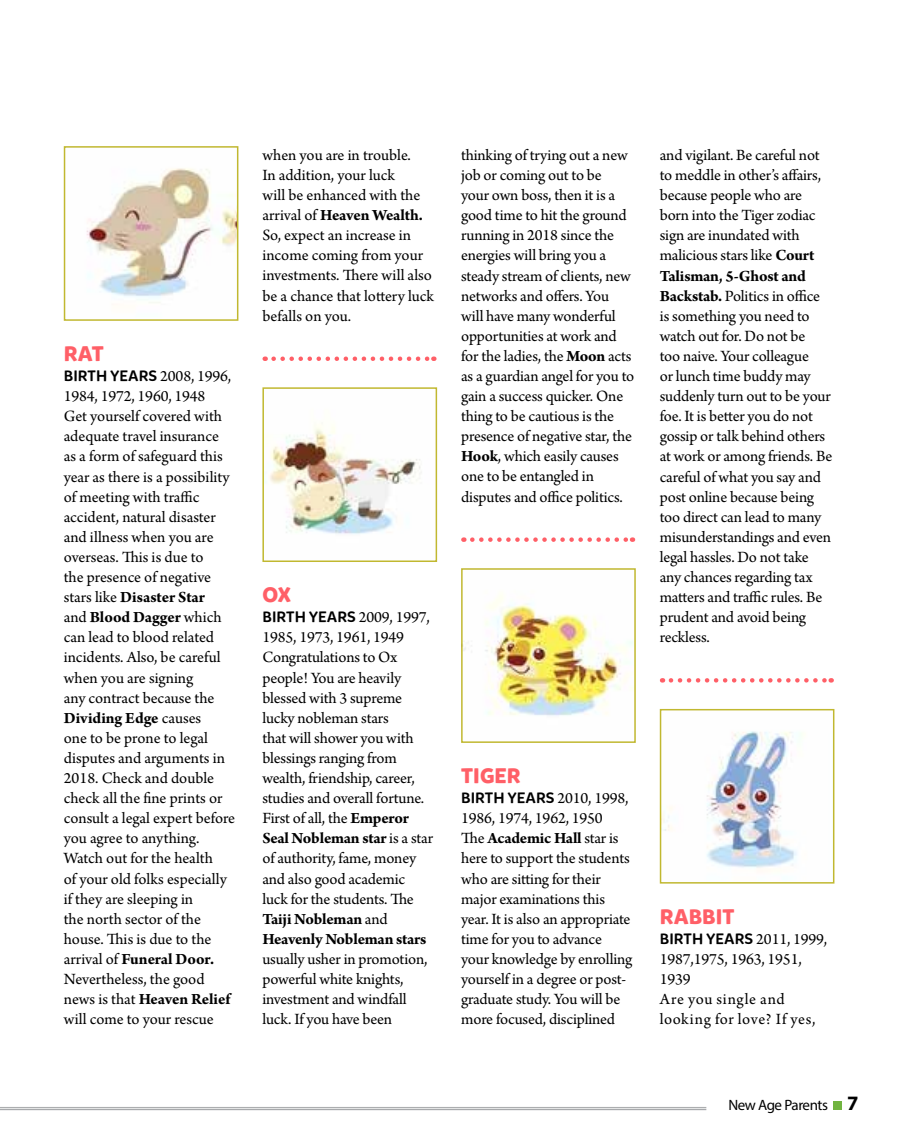
<style>
.page{position:relative;width:918px;height:1134px;background:#fff}
.page>*{position:absolute;margin:0;border:0;box-sizing:border-box;transform-origin:0 0}
.t1{font:700 21px "Mikado";letter-spacing:.005em;color:#ff5f67}
.t2{font:16.5px/20.1px "Arno Pro";letter-spacing:-.01em;color:#000}
.t3{font:16.5px/20.1px "Arno Pro";letter-spacing:.025em;color:#000}
.t4{font:500 15px "Mikado";letter-spacing:.005em;color:#000}
.t5{font:15px "Myriad Pro";letter-spacing:-.03em;color:#000}
.s1{font-family:"Arno Pro";font-weight:400;font-size:16.5px}
.s2{font-weight:700}
.s3{font-weight:700;font-size:20.55px}
</style>
<div class="page">
<img style="left:86px;top:168px;width:149px;height:135px">
<div style="left:64px;top:146px;width:174px;height:175px;border:2px solid #c1b830"></div>
<svg style="left:274px;top:357px;width:160px;height:4px"></svg>
<img style="left:265px;top:423px;width:157px;height:111px">
<div style="left:262px;top:387px;width:175px;height:175px;border:2px solid #c1b830"></div>
<svg style="left:472px;top:537px;width:161px;height:5px"></svg>
<img style="left:464px;top:595px;width:169px;height:121px">
<div style="left:461px;top:568px;width:175px;height:175px;border:2px solid #c1b830"></div>
<svg style="left:671px;top:678px;width:161px;height:5px"></svg>
<img style="left:663px;top:731px;width:134px;height:137px">
<div style="left:660px;top:709px;width:174px;height:175px;border:2px solid #c1b830"></div>
<div style="left:833px;top:1101px;width:9px;height:9px;background:#71b440"></div>
<hr style="left:0;top:1109px;width:706px;height:1px;background:#a7a9ac">
<hr style="left:0;top:1107px;width:706px;height:1px;background:#a7a9ac">
<p class="t1" style="left:64px;top:341px;width:41px">RAT</p>
<p class="t4" style="left:64px;top:367px;width:169px">BIRTH YEARS <span class="s1">2008, 1996,</span></p>
<p class="t2" style="left:64px;top:387px;width:173px">1984, 1972, 1960, 1948<br>Get yourself covered with adequate travel insurance as a form of safeguard this year as there is a possibility of meeting with traffic accident, natural disaster and illness when you are overseas. This is due to<br>the presence of negative stars like <span class="s2">Disaster Star<br></span>and <span class="s2">Blood Dagger</span> which can lead to blood related incidents. Also, be careful when you are signing<br>any contract because the<br><span class="s2">Dividing Edge</span> causes<br>one to be prone to legal disputes and arguments in<br>2018. Check and double check all the fine prints or consult a legal expert before you agree to anything.<br>Watch out for the health<br>of your old folks especially if they are sleeping in<br>the north sector of the house. This is due to the arrival of <span class="s2">Funeral Door.<br></span>Nevertheless, the good news is that <span class="s2">Heaven Relief </span>will come to your rescue</p>
<p class="t2" style="left:262px;top:146px;width:173px">when you are in trouble.<br>In addition, your luck<br>will be enhanced with the arrival of <span class="s2">Heaven Wealth.<br></span>So, expect an increase in income coming from your investments. There will also be a chance that lottery luck befalls on you.</p>
<p class="t1" style="left:263px;top:582px;width:30px">OX</p>
<p class="t4" style="left:263px;top:608px;width:169px">BIRTH YEARS <span class="s1">2009, 1997,</span></p>
<p class="t2" style="left:262px;top:628px;width:172px">1985, 1973, 1961, 1949<br>Congratulations to Ox people! You are heavily blessed with 3 supreme lucky nobleman stars<br>that will shower you with blessings ranging from wealth, friendship, career, studies and overall fortune.<br>First of all, the <span class="s2">Emperor<br>Seal Nobleman star</span> is a star of authority, fame, money and also good academic luck for the students. The<br><span class="s2">Taiji Nobleman</span> and<br><span class="s2">Heavenly Nobleman stars</span></p>
<p class="t2" style="left:262px;top:950px;width:167px">usually usher in promotion, powerful white knights, investment and windfall luck. If you have been</p>
<p class="t2" style="left:461px;top:146px;width:175px">thinking of trying out a new job or coming out to be<br>your own boss, then it is a good time to hit the ground running in 2018 since the energies will bring you a steady stream of clients, new networks and offers. You will have many wonderful opportunities at work and for the ladies, the <span class="s2">Moon</span> acts as a guardian angel for you to gain a success quicker. One thing to be cautious is the presence of negative star, the<br><span class="s2">Hook</span>, which easily causes one to be entangled in disputes and office politics.</p>
<p class="t2" style="left:660px;top:146px;width:174px">and vigilant. Be careful not to meddle in other’s affairs, because people who are born into the Tiger zodiac sign are inundated with malicious stars like <span class="s2">Court<br>Talisman, 5-Ghost and<br>Backstab.</span> Politics in office is something you need to watch out for. Do not be<br>too naive. Your colleague<br>or lunch time buddy may suddenly turn out to be your foe. It is better you do not gossip or talk behind others at work or among friends. Be careful of what you say and post online because being too direct can lead to many misunderstandings and even legal hassles. Do not take any chances regarding tax matters and traffic rules. Be prudent and avoid being reckless.</p>
<p class="t1" style="left:461px;top:763px;width:61px">TIGER</p>
<p class="t4" style="left:461px;top:789px;width:169px">BIRTH YEARS <span class="s1">2010, 1998,</span></p>
<p class="t2" style="left:461px;top:809px;width:173px">1986, 1974, 1962, 1950<br>The <span class="s2">Academic Hall</span> star is here to support the students who are sitting for their major examinations this year. It is also an appropriate time for you to advance your knowledge by enrolling yourself in a degree or post&shy;graduate study. You will be more focused, disciplined</p>
<p class="t1" style="left:660px;top:903px;width:76px">RABBIT</p>
<p class="t4" style="left:660px;top:930px;width:169px">BIRTH YEARS <span class="s1">2011, 1999,</span></p>
<p class="t3" style="left:660px;top:950px;width:157px">1987,1975, 1963, 1951,<br>1939<br>Are you single and looking for love? If yes,</p>
<p class="t5" style="left:728px;top:1096px;width:132px">New Age Parents <span class="s3">7</span></p>
</div>
